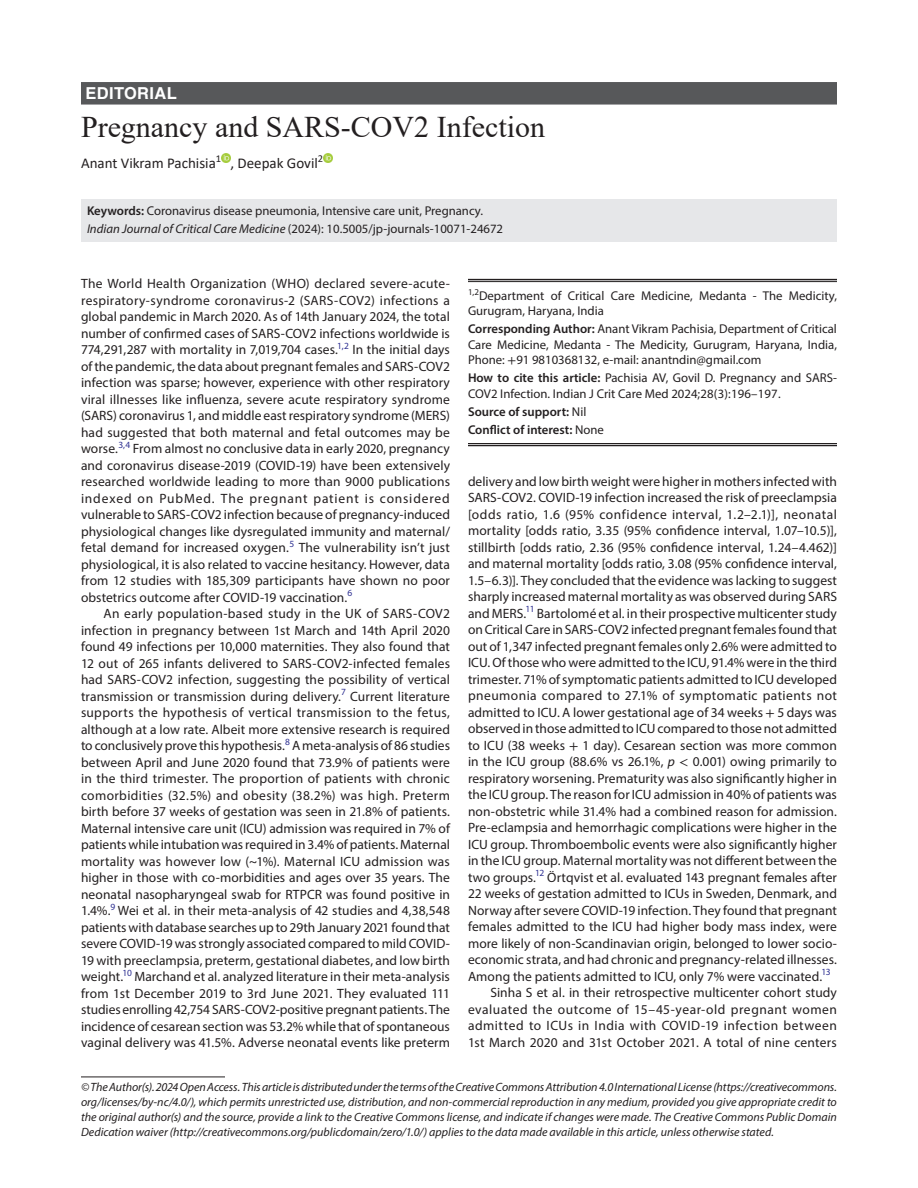
<style>
.page{position:relative;width:918px;height:1188px;background:#fff}
.page>*{position:absolute;margin:0;border:0;box-sizing:border-box;transform-origin:0 0}
.t1{font:30px "Times New Roman";color:#231f20}
.ArticleType{font:700 16.5px "Helvetica LT Std";letter-spacing:.025em;color:#fff}
.AuthorName{font:15px "Calibri";color:#231f20}
.Para-Indent{font:13.5px/16.5px "Myriad Pro";letter-spacing:.005em;color:#231f20;text-align:justify}
.Para-NoIndent{font:13.5px/16.5px "Myriad Pro";letter-spacing:.005em;color:#231f20;text-align:justify}
.Corresponding_Author{font:12.75px/15.3px "Myriad Pro";color:#231f20;text-align:justify}
.How_to_Cite{font:12.75px/15.3px "Myriad Pro";color:#231f20}
.Affiliation-first{font:12.75px/15.3px "Myriad Pro";color:#231f20}
.JT_DOI{font:12.75px "Myriad Pro";color:#231f20}
.Keywords{font:12.75px "Myriad Pro";color:#231f20}
.COI{font:600 12.75px "Myriad Pro";color:#231f20}
.Source{font:600 12.75px "Myriad Pro";color:#231f20}
.FootNote{font:italic 12px/15px "Myriad Pro";color:#231f20;text-align:justify}
.s1{font-weight:600}
.s2{font-style:italic}
.s3{font-family:"STIX General"}
.s4{font-weight:400}
</style>
<div class="page">
<div style="left:81px;top:82px;width:756px;height:23px;background:#57585a"></div>
<div style="left:81px;top:199px;width:756px;height:25px;background:#e6e7e9"></div>
<div style="left:81px;top:217px;width:756px;height:25px;background:#e6e7e9"></div>
<svg style="left:221px;top:153px;width:9px;height:9px"></svg>
<svg style="left:323px;top:153px;width:9px;height:9px"></svg>
<hr style="left:81px;top:1077px;width:144px;height:1px;background:#231f20">
<hr style="left:468px;top:279px;width:369px;height:1px;background:#231f20">
<hr style="left:468px;top:281px;width:369px;height:1px;background:#231f20">
<hr style="left:468px;top:443px;width:369px;height:1px;background:#231f20">
<hr style="left:468px;top:445px;width:369px;height:1px;background:#231f20">
<p class="ArticleType" style="left:86px;top:83px;width:93px">EDITORIAL</p>
<p class="t1" style="left:81px;top:106px;width:466px">Pregnancy and SARS-COV2 Infection</p>
<p class="AuthorName" style="left:81px;top:153px;width:244px">Anant Vikram Pachisia<sup>1</sup> , Deepak Govil<sup>2</sup></p>
<p class="Keywords" style="left:87px;top:203px;width:398px"><span class="s1">Keywords:</span> Coronavirus disease pneumonia, Intensive care unit, Pregnancy.</p>
<p class="JT_DOI" style="left:87px;top:221px;width:418px"><span class="s2">Indian Journal of Critical Care Medicine</span> (2024): 10.5005/jp-journals-10071-24672</p>
<p class="Para-NoIndent" style="left:81px;top:275px;width:371px">The World Health Organization (WHO) declared severe-acute&shy;respiratory-syndrome coronavirus-2 (SARS-COV2) infections a global pandemic in March 2020. As of 14th January 2024, the total number of confirmed cases of SARS-COV2 infections worldwide is 774,291,287 with mortality in 7,019,704 cases.<sup>1,2</sup> In the initial days of the pandemic, the data about pregnant females and SARS-COV2 infection was sparse; however, experience with other respiratory viral illnesses like influenza, severe acute respiratory syndrome (SARS) coronavirus 1, and middle east respiratory syndrome (MERS) had suggested that both maternal and fetal outcomes may be worse.<sup>3,4</sup> From almost no conclusive data in early 2020, pregnancy and coronavirus disease-2019 (COVID-19) have been extensively researched worldwide leading to more than 9000 publications indexed on PubMed. The pregnant patient is considered vulnerable to SARS-COV2 infection because of pregnancy-induced physiological changes like dysregulated immunity and maternal/ fetal demand for increased oxygen.<sup>5</sup> The vulnerability isn’t just physiological, it is also related to vaccine hesitancy. However, data from 12 studies with 185,309 participants have shown no poor obstetrics outcome after COVID-19 vaccination.<sup>6</sup></p>
<p class="Para-Indent" style="left:81px;top:605px;width:371px;text-indent:22px">An early population-based study in the UK of SARS-COV2 infection in pregnancy between 1st March and 14th April 2020 found 49 infections per 10,000 maternities. They also found that 12 out of 265 infants delivered to SARS-COV2-infected females had SARS-COV2 infection, suggesting the possibility of vertical transmission or transmission during delivery.<sup>7</sup> Current literature supports the hypothesis of vertical transmission to the fetus, although at a low rate. Albeit more extensive research is required to conclusively prove this hypothesis.<sup>8</sup> A meta-analysis of 86 studies between April and June 2020 found that 73.9% of patients were in the third trimester. The proportion of patients with chronic comorbidities (32.5%) and obesity (38.2%) was high. Preterm birth before 37 weeks of gestation was seen in 21.8% of patients.<br>Maternal intensive care unit (ICU) admission was required in 7% of patients while intubation was required in 3.4% of patients. Maternal mortality was however low (~1%). Maternal ICU admission was higher in those with co-morbidities and ages over 35 years. The neonatal nasopharyngeal swab for RTPCR was found positive in 1.4%.<sup>9</sup> Wei et al. in their meta-analysis of 42 studies and 4,38,548 patients with database searches up to 29th January 2021 found that severe COVID-19 was strongly associated compared to mild COVID-19 with preeclampsia, preterm, gestational diabetes, and low birth weight.<sup>10</sup> Marchand et al. analyzed literature in their meta-analysis from 1st December 2019 to 3rd June 2021. They evaluated 111 studies enrolling 42,754 SARS-COV2-positive pregnant patients. The incidence of cesarean section was 53.2% while that of spontaneous vaginal delivery was 41.5%. Adverse neonatal events like preterm</p>
<p class="Affiliation-first" style="left:468px;top:288px;width:370px"><sup>1,2</sup>Department of Critical Care Medicine, Medanta - The Medicity,<br>Gurugram, Haryana, India</p>
<p class="Corresponding_Author" style="left:468px;top:321px;width:370px"><span class="s1">Corresponding Author:</span> Anant Vikram Pachisia, Department of Critical Care Medicine, Medanta - The Medicity, Gurugram, Haryana, India, Phone: <span class="s3">+</span>91 9810368132, e-mail: anantndin@gmail.com</p>
<p class="How_to_Cite" style="left:468px;top:370px;width:371px"><span class="s1">How to cite this article:</span> Pachisia AV, Govil D. Pregnancy and SARS-<br>COV2 Infection. Indian J Crit Care Med 2024;28(3):196–197.</p>
<p class="Source" style="left:468px;top:404px;width:120px">Source of support: <span class="s4">Nil</span></p>
<p class="COI" style="left:468px;top:422px;width:137px">Conflict of interest: <span class="s4">None</span></p>
<p class="Para-Indent" style="left:468px;top:473px;width:371px">delivery and low birth weight were higher in mothers infected with SARS-COV2. COVID-19 infection increased the risk of preeclampsia [odds ratio, 1.6 (95% confidence interval, 1.2–2.1)], neonatal mortality [odds ratio, 3.35 (95% confidence interval, 1.07–10.5)], stillbirth [odds ratio, 2.36 (95% confidence interval, 1.24–4.462)] and maternal mortality [odds ratio, 3.08 (95% confidence interval, 1.5–6.3)]. They concluded that the evidence was lacking to suggest sharply increased maternal mortality as was observed during SARS and MERS.<sup>11</sup> Bartolomé et al. in their prospective multicenter study on Critical Care in SARS-COV2 infected pregnant females found that out of 1,347 infected pregnant females only 2.6% were admitted to ICU. Of those who were admitted to the ICU, 91.4% were in the third trimester. 71% of symptomatic patients admitted to ICU developed pneumonia compared to 27.1% of symptomatic patients not admitted to ICU. A lower gestational age of 34 weeks <span class="s3">+</span> 5 days was observed in those admitted to ICU compared to those not admitted to ICU (38 weeks <span class="s3">+</span> 1 day). Cesarean section was more common in the ICU group (88.6% vs 26.1%, <span class="s2">p</span> <span class="s3">&lt;</span> 0.001) owing primarily to respiratory worsening. Prematurity was also significantly higher in the ICU group. The reason for ICU admission in 40% of patients was non-obstetric while 31.4% had a combined reason for admission.<br>Pre-eclampsia and hemorrhagic complications were higher in the ICU group. Thromboembolic events were also significantly higher in the ICU group. Maternal mortality was not different between the two groups.<sup>12</sup> Örtqvist et al. evaluated 143 pregnant females after 22 weeks of gestation admitted to ICUs in Sweden, Denmark, and Norway after severe COVID-19 infection. They found that pregnant females admitted to the ICU had higher body mass index, were more likely of non-Scandinavian origin, belonged to lower socio&shy;economic strata, and had chronic and pregnancy-related illnesses.<br>Among the patients admitted to ICU, only 7% were vaccinated.<sup>13</sup></p>
<p class="Para-Indent" style="left:468px;top:984px;width:371px;text-indent:22px">Sinha S et al. in their retrospective multicenter cohort study evaluated the outcome of 15–45-year-old pregnant women admitted to ICUs in India with COVID-19 infection between 1st March 2020 and 31st October 2021. A total of nine centers</p>
<p class="FootNote" style="left:81px;top:1079px;width:758px">© The Author(s). 2024 Open Access. This article is distributed under the terms of the Creative Commons Attribution 4.0 International License (https://creativecommons. org/licenses/by-nc/4.0/), which permits unrestricted use, distribution, and non-commercial reproduction in any medium, provided you give appropriate credit to the original author(s) and the source, provide a link to the Creative Commons license, and indicate if changes were made. The Creative Commons Public Domain Dedication waiver (http://creativecommons.org/publicdomain/zero/1.0/) applies to the data made available in this article, unless otherwise stated.</p>
</div>
